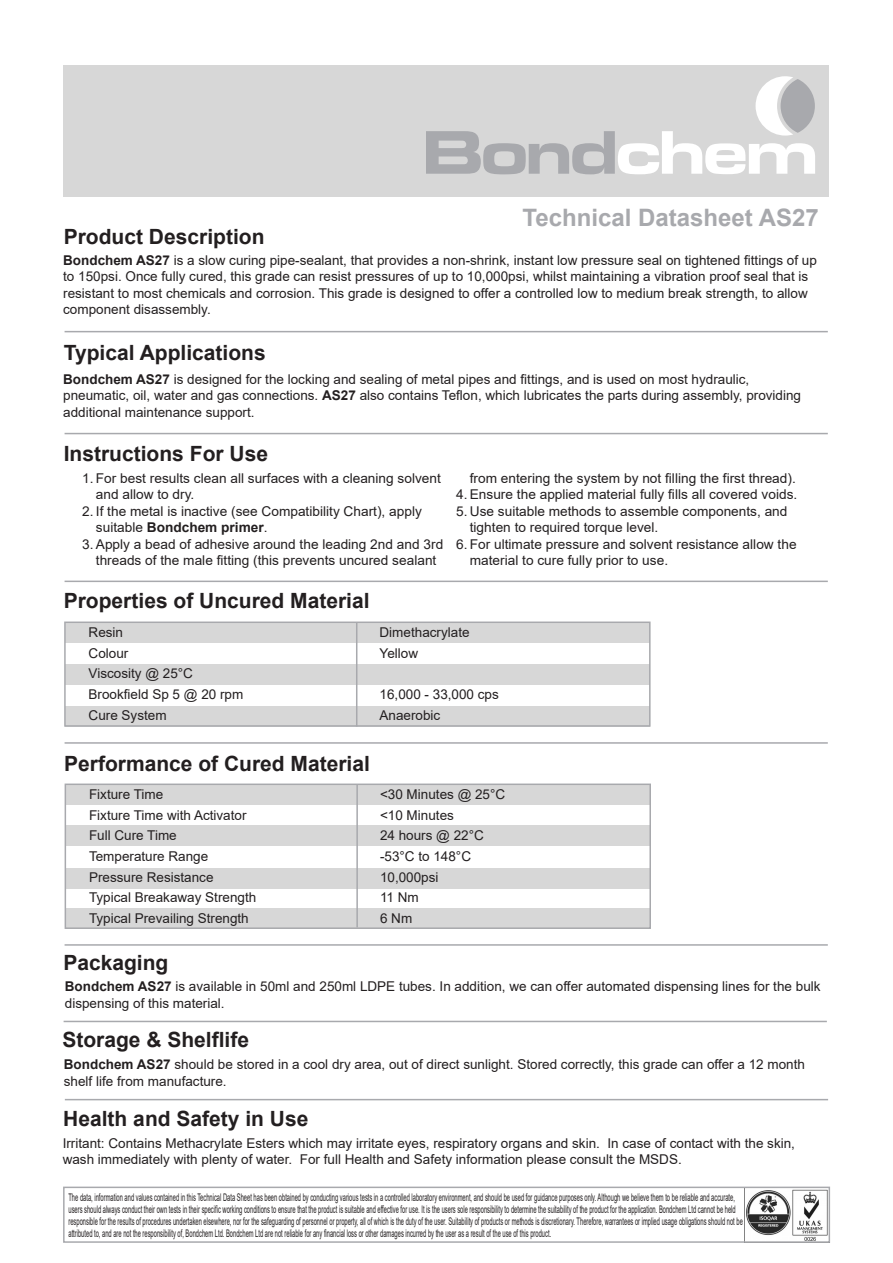
<style>
.page{position:relative;width:893px;height:1263px;background:#fff}
.page>*{position:absolute;margin:0;border:0;box-sizing:border-box;transform-origin:0 0}
.t1{font:700 24px "Arial";color:#a8a9ad}
.t2{font:700 21px "Arial";color:#231f20}
.t3{font:13.5px/20.7px "Arial";color:#231f20}
.t4{font:10.5px/12px "Arial";color:#231f20;scale:.55 1}
.s1{font-weight:700}
</style>
<div class="page">
<div style="left:65px;top:706px;width:585px;height:20px;background:#d7d7d7"></div>
<div style="left:65px;top:909px;width:585px;height:20px;background:#d7d7d7"></div>
<div style="left:65px;top:868px;width:585px;height:20px;background:#d7d7d7"></div>
<div style="left:65px;top:622px;width:585px;height:21px;background:#d7d7d7"></div>
<div style="left:65px;top:664px;width:585px;height:20px;background:#d7d7d7"></div>
<hr style="left:65px;top:331px;width:763px;height:1px;background:#a8a9ad">
<hr style="left:65px;top:433px;width:763px;height:1px;background:#a8a9ad">
<div style="left:64px;top:621px;width:587px;height:106px;border:2px solid #a8a9ad"></div>
<hr style="left:356px;top:622px;width:1px;height:104px;background:#a8a9ad">
<hr style="left:65px;top:581px;width:763px;height:1px;background:#a8a9ad">
<img style="left:746px;top:1189px;width:81px;height:51px">
<div style="left:63px;top:1186px;width:767px;height:57px;border:2px solid #a8a9ad"></div>
<div style="left:65px;top:784px;width:585px;height:21px;background:#d7d7d7"></div>
<div style="left:65px;top:826px;width:585px;height:20px;background:#d7d7d7"></div>
<div style="left:65px;top:783px;width:586px;height:146px;border:2px solid #a8a9ad"></div>
<hr style="left:65px;top:1099px;width:763px;height:1px;background:#a8a9ad">
<hr style="left:64px;top:1021px;width:763px;height:1px;background:#a8a9ad">
<hr style="left:65px;top:742px;width:763px;height:2px;background:#a8a9ad">
<hr style="left:65px;top:944px;width:763px;height:2px;background:#a8a9ad">
<hr style="left:356px;top:784px;width:2px;height:143px;background:#a8a9ad">
<div style="left:64px;top:65px;width:765px;height:132px;background:#d7d7d7"></div>
<svg style="left:426px;top:76px;width:389px;height:98px"></svg>
<h2 class="t2" style="left:64px;top:221px;width:202px">Product Description</h2>
<h1 class="t1" style="left:523px;top:201px;width:298px">Technical Datasheet AS27</h1>
<p class="t3" style="left:63px;top:252px;width:755px;line-height:16.5px"><span class="s1">Bondchem AS27</span> is a slow curing pipe-sealant, that provides a non-shrink, instant low pressure seal on tightened fittings of up to 150psi. Once fully cured, this grade can resist pressures of up to 10,000psi, whilst maintaining a vibration proof seal that is resistant to most chemicals and corrosion. This grade is designed to offer a controlled low to medium break strength, to allow component disassembly.</p>
<h2 class="t2" style="left:64px;top:338px;width:203px">Typical Applications</h2>
<p class="t3" style="left:63px;top:371px;width:739px;line-height:16.5px"><span class="s1">Bondchem AS27</span> is designed for the locking and sealing of metal pipes and fittings, and is used on most hydraulic, pneumatic, oil, water and gas connections. <span class="s1">AS27</span> also contains Teflon, which lubricates the parts during assembly, providing additional maintenance support.</p>
<h2 class="t2" style="left:64px;top:438px;width:206px">Instructions For Use</h2>
<p class="t3" style="left:96px;top:470px;width:347px;line-height:16.5px;text-indent:-14px">1. For best results clean all surfaces with a cleaning solvent and allow to dry.</p>
<p class="t3" style="left:96px;top:503px;width:327px;line-height:16.5px;text-indent:-14px">2. If the metal is inactive (see Compatibility Chart), apply suitable <span class="s1">Bondchem primer</span>.</p>
<p class="t3" style="left:82px;top:536px;width:362px;line-height:16.5px;text-align:center">3. Apply a bead of adhesive around the leading 2nd and 3rd threads of the male fitting (this prevents uncured sealant</p>
<h2 class="t2" style="left:64px;top:586px;width:307px">Properties of Uncured Material</h2>
<p class="t3" style="left:470px;top:468px;width:328px">from entering the system by not filling the first thread).</p>
<p class="t3" style="left:456px;top:484px;width:343px">4. Ensure the applied material fully fills all covered voids.</p>
<p class="t3" style="left:470px;top:503px;width:319px;line-height:16.5px;text-indent:-14px">5. Use suitable methods to assemble components, and tighten to required torque level.</p>
<p class="t3" style="left:470px;top:536px;width:328px;line-height:16.5px;text-indent:-14px">6. For ultimate pressure and solvent resistance allow the material to cure fully prior to use.</p>
<p class="t3" style="left:89px;top:622px;width:156px">Resin<br>Colour<br>Viscosity @ 25°C<br>Brookfield Sp 5 @ 20 rpm<br>Cure System</p>
<p class="t3" style="left:380px;top:622px;width:92px">Dimethacrylate<br>Yellow</p>
<p class="t3" style="left:380px;top:684px;width:121px">16,000 - 33,000 cps<br>Anaerobic</p>
<h2 class="t2" style="left:64px;top:749px;width:307px">Performance of Cured Material</h2>
<p class="t3" style="left:89px;top:784px;width:169px">Fixture Time<br>Fixture Time with Activator<br>Full Cure Time<br>Temperature Range<br>Pressure Resistance<br>Typical Breakaway Strength<br>Typical Prevailing Strength</p>
<p class="t3" style="left:380px;top:784px;width:127px">&lt;30 Minutes @ 25°C &lt;10 Minutes<br>24 hours @ 22°C -53°C to 148°C<br>10,000psi<br>11 Nm<br>6 Nm</p>
<h2 class="t2" style="left:63px;top:947px;width:107px">Packaging</h2>
<p class="t3" style="left:65px;top:978px;width:757px;line-height:16.5px"><span class="s1">Bondchem AS27</span> is available in 50ml and 250ml LDPE tubes. In addition, we can offer automated dispensing lines for the bulk dispensing of this material.</p>
<h2 class="t2" style="left:62px;top:1025px;width:188px">Storage &amp; Shelflife</h2>
<p class="t3" style="left:64px;top:1056px;width:743px;line-height:16.5px"><span class="s1">Bondchem AS27</span> should be stored in a cool dry area, out of direct sunlight. Stored correctly, this grade can offer a 12 month shelf life from manufacture.</p>
<h2 class="t2" style="left:63px;top:1103px;width:247px">Health and Safety in Use</h2>
<p class="t3" style="left:63px;top:1135px;width:734px;line-height:16.5px">Irritant: Contains Methacrylate Esters which may irritate eyes, respiratory organs and skin. In case of contact with the skin, wash immediately with plenty of water. For full Health and Safety information please consult the MSDS.</p>
<p class="t4" style="left:68px;top:1191px;width:1228px">The data, information and values contained in this Technical Data Sheet has been obtained by conducting various tests in a controlled laboratory environment, and should be used for guidance purposes only. Although we believe them to be reliable and accurate, users should always conduct their own tests in their specific working conditions to ensure that the product is suitable and effective for use. It is the users sole responsibility to determine the suitability of the product for the application. Bondchem Ltd cannot be held responsible for the results of procedures undertaken elsewhere, nor for the safeguarding of personnel or property, all of which is the duty of the user. Suitability of products or methods is discretionary. Therefore, warrantees or implied usage obligations should not be attributed to, and are not the responsibility of, Bondchem Ltd. Bondchem Ltd are not reliable for any financial loss or other damages incurred by the user as a result of the use of this product.</p>
</div>
